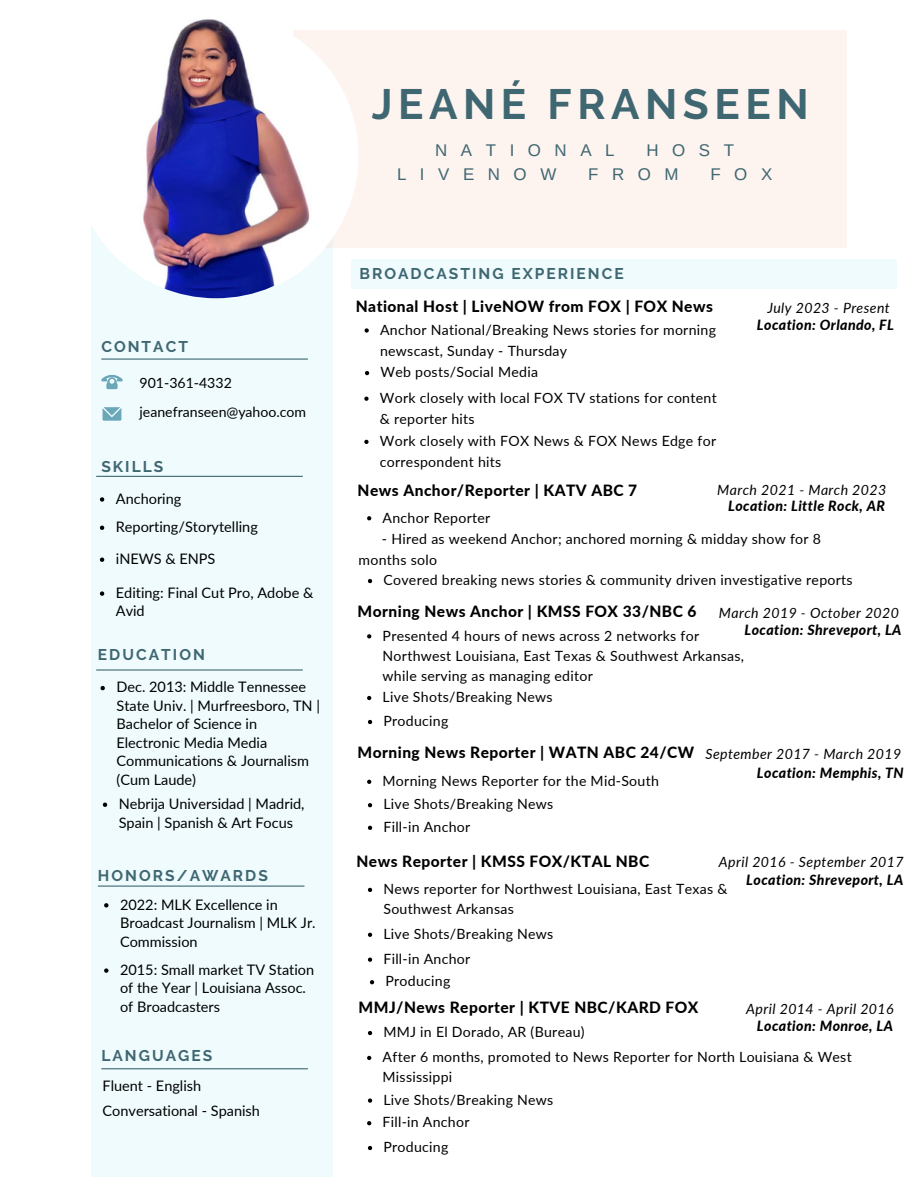
<style>
.page{position:relative;width:918px;height:1188px;background:#fff}
.page>*{position:absolute;margin:0;border:0;box-sizing:border-box;transform-origin:0 0}
.t1{font:700 42.3px "Raleway";letter-spacing:.13em;color:#3f6772}
.t2{font:16.95px "Arimo";letter-spacing:.8em;color:#3f6772}
.t3{font:800 15.45px "Lato";letter-spacing:.03em;color:#000}
.t4{font:700 15.45px "Raleway";letter-spacing:.13em;color:#3f6772}
.t5{font:14.55px/18.5px "Lato";color:#000}
.t6{font:14.1px/20.1px "Lato";letter-spacing:.02em;color:#000}
.t7{font:italic 800 14.1px "Lato";letter-spacing:.03em;color:#000}
.t8{font:italic 14.1px "Lato";letter-spacing:.03em;color:#000}
.t9{font:14.1px "Lato";color:#000}
</style>
<div class="page">
<div style="left:92px;top:200px;width:241px;height:976px;background:#effbfd"></div>
<div style="left:294px;top:30px;width:553px;height:217px;background:#fdf3ef"></div>
<img style="left:73px;top:13px;width:286px;height:285px;border-radius:50%">
<svg style="left:103px;top:407px;width:18px;height:14px"></svg>
<svg style="left:101px;top:375px;width:22px;height:14px"></svg>
<hr style="left:101px;top:359px;width:207px;height:1px;background:#3f6772">
<hr style="left:96px;top:476px;width:207px;height:1px;background:#3f6772">
<hr style="left:101px;top:1068px;width:207px;height:1px;background:#3f6772">
<div style="left:352px;top:259px;width:545px;height:29px;background:#effbfd"></div>
<svg style="left:104px;top:903px;width:4px;height:5px"></svg>
<svg style="left:367px;top:634px;width:4px;height:4px"></svg>
<svg style="left:365px;top:328px;width:4px;height:5px"></svg>
<svg style="left:368px;top:579px;width:4px;height:4px"></svg>
<svg style="left:367px;top:696px;width:4px;height:4px"></svg>
<svg style="left:104px;top:968px;width:4px;height:5px"></svg>
<hr style="left:98px;top:886px;width:206px;height:1px;background:#3f6772">
<hr style="left:96px;top:669px;width:207px;height:2px;background:#3f6772">
<svg style="left:101px;top:686px;width:4px;height:4px"></svg>
<svg style="left:103px;top:803px;width:4px;height:4px"></svg>
<svg style="left:100px;top:497px;width:4px;height:5px"></svg>
<svg style="left:100px;top:526px;width:4px;height:4px"></svg>
<svg style="left:100px;top:558px;width:4px;height:4px"></svg>
<svg style="left:100px;top:591px;width:4px;height:5px"></svg>
<svg style="left:367px;top:516px;width:4px;height:4px"></svg>
<svg style="left:365px;top:371px;width:4px;height:4px"></svg>
<svg style="left:364px;top:397px;width:5px;height:4px"></svg>
<svg style="left:364px;top:440px;width:5px;height:4px"></svg>
<svg style="left:368px;top:720px;width:4px;height:4px"></svg>
<svg style="left:367px;top:780px;width:4px;height:4px"></svg>
<svg style="left:368px;top:826px;width:4px;height:4px"></svg>
<svg style="left:368px;top:803px;width:4px;height:4px"></svg>
<svg style="left:368px;top:888px;width:4px;height:4px"></svg>
<svg style="left:368px;top:933px;width:4px;height:4px"></svg>
<svg style="left:368px;top:958px;width:4px;height:4px"></svg>
<svg style="left:370px;top:980px;width:4px;height:4px"></svg>
<svg style="left:368px;top:1031px;width:4px;height:4px"></svg>
<svg style="left:367px;top:1056px;width:4px;height:4px"></svg>
<svg style="left:368px;top:1098px;width:4px;height:5px"></svg>
<svg style="left:367px;top:1121px;width:4px;height:4px"></svg>
<svg style="left:368px;top:1146px;width:4px;height:4px"></svg>
<p class="t4" style="left:101px;top:338px;width:88px">CONTACT</p>
<h3 class="t9" style="left:140px;top:374px;width:94px">901-361-4332</h3>
<h2 class="t9" style="left:140px;top:403px;width:168px">jeanefranseen@yahoo.com</h2>
<h2 class="t4" style="left:101px;top:457px;width:64px">SKILLS</h2>
<p class="t5" style="left:116px;top:489px;width:67px">Anchoring</p>
<p class="t5" style="left:116px;top:517px;width:144px">Reporting/Storytelling</p>
<p class="t5" style="left:116px;top:549px;width:101px">iNEWS &amp; ENPS</p>
<p class="t5" style="left:116px;top:583px;width:199px">Editing: Final Cut Pro, Adobe &amp;<br>Avid</p>
<h4 class="t4" style="left:98px;top:645px;width:108px">EDUCATION</h4>
<p class="t5" style="left:116px;top:678px;width:205px">Dec. 2013: Middle Tennessee<br>State Univ. | Murfreesboro, TN |<br>Bachelor of Science in<br>Electronic Media Media<br>Communications &amp; Journalism (Cum Laude)</p>
<h5 class="t5" style="left:119px;top:794px;width:187px">Nebrija Universidad | Madrid,<br>Spain | Spanish &amp; Art Focus</h5>
<p class="t4" style="left:98px;top:867px;width:172px">HONORS/AWARDS</p>
<p class="t5" style="left:120px;top:895px;width:197px">2022: MLK Excellence in<br>Broadcast Journalism | MLK Jr.<br>Commission</p>
<p class="t5" style="left:120px;top:960px;width:196px">2015: Small market TV Station of the Year | Louisiana Assoc. of Broadcasters</p>
<p class="t4" style="left:101px;top:1047px;width:112px">LANGUAGES</p>
<p class="t5" style="left:103px;top:1076px;width:100px">Fluent - English</p>
<p class="t5" style="left:103px;top:1101px;width:159px">Conversational - Spanish</p>
<h1 class="t1" style="left:372px;top:79px;width:438px">JEANÉ FRANSEEN</h1>
<h2 class="t2" style="left:435px;top:141px;width:181px">NATIONAL</h2>
<h2 class="t2" style="left:646px;top:141px;width:89px">HOST</h2>
<h2 class="t2" style="left:397px;top:164px;width:161px">LIVENOW</h2>
<h2 class="t2" style="left:588px;top:164px;width:92px">FROM</h2>
<h2 class="t2" style="left:710px;top:164px;width:63px">FOX</h2>
<h2 class="t4" style="left:359px;top:264px;width:266px">BROADCASTING EXPERIENCE</h2>
<p class="t3" style="left:356px;top:296px;width:359px">National Host | LiveNOW from FOX | FOX News</p>
<h4 class="t8" style="left:767px;top:299px;width:124px">July 2023 - Present</h4>
<p class="t6" style="left:380px;top:319px;width:337px;line-height:21.1px">Anchor National/Breaking News stories for morning newscast, Sunday - Thursday</p>
<p class="t6" style="left:380px;top:362px;width:159px">Web posts/Social Media</p>
<p class="t6" style="left:380px;top:387px;width:338px;line-height:21.1px">Work closely with local FOX TV stations for content &amp; reporter hits</p>
<p class="t6" style="left:380px;top:430px;width:338px;line-height:21.1px">Work closely with FOX News &amp; FOX News Edge for correspondent hits</p>
<p class="t7" style="left:757px;top:316px;width:139px">Location: Orlando, FL</p>
<p class="t3" style="left:358px;top:481px;width:281px">News Anchor/Reporter | KATV ABC 7</p>
<p class="t8" style="left:717px;top:481px;width:170px">March 2021 - March 2023</p>
<h4 class="t7" style="left:728px;top:497px;width:158px">Location: Little Rock, AR</h4>
<p class="t6" style="left:383px;top:507px;width:109px">Anchor Reporter</p>
<h5 class="t6" style="left:359px;top:528px;width:464px;line-height:21.1px;text-indent:23px">- Hired as weekend Anchor; anchored morning &amp; midday show for 8 months solo</h5>
<p class="t6" style="left:383px;top:570px;width:471px">Covered breaking news stories &amp; community driven investigative reports</p>
<p class="t3" style="left:358px;top:602px;width:340px">Morning News Anchor | KMSS FOX 33/NBC 6</p>
<p class="t8" style="left:719px;top:604px;width:182px">March 2019 - October 2020</p>
<p class="t7" style="left:745px;top:621px;width:159px">Location: Shreveport, LA</p>
<h2 class="t6" style="left:383px;top:625px;width:363px">Presented 4 hours of news across 2 networks for<br>Northwest Louisiana, East Texas &amp; Southwest Arkansas, while serving as managing editor</h2>
<h2 class="t6" style="left:383px;top:687px;width:172px">Live Shots/Breaking News</h2>
<p class="t6" style="left:383px;top:711px;width:66px">Producing</p>
<h4 class="t3" style="left:358px;top:743px;width:338px">Morning News Reporter | WATN ABC 24/CW</h4>
<p class="t8" style="left:705px;top:745px;width:197px">September 2017 - March 2019</p>
<h5 class="t6" style="left:383px;top:771px;width:278px">Morning News Reporter for the Mid-South</h5>
<p class="t6" style="left:383px;top:817px;width:88px">Fill-in Anchor</p>
<h5 class="t7" style="left:757px;top:764px;width:148px">Location: Memphis, TN</h5>
<p class="t6" style="left:383px;top:794px;width:172px">Live Shots/Breaking News</p>
<p class="t3" style="left:357px;top:851px;width:294px">News Reporter | KMSS FOX/KTAL NBC</p>
<h4 class="t8" style="left:719px;top:853px;width:186px">April 2016 - September 2017</h4>
<p class="t6" style="left:383px;top:879px;width:346px">News reporter for Northwest Louisiana, East Texas &amp;<br>Southwest Arkansas</p>
<h5 class="t6" style="left:383px;top:924px;width:172px">Live Shots/Breaking News</h5>
<p class="t6" style="left:383px;top:948px;width:88px">Fill-in Anchor</p>
<p class="t6" style="left:385px;top:971px;width:66px">Producing</p>
<p class="t3" style="left:359px;top:998px;width:341px">MMJ/News Reporter | KTVE NBC/KARD FOX</p>
<h4 class="t6" style="left:383px;top:1022px;width:203px">MMJ in El Dorado, AR (Bureau)</h4>
<p class="t6" style="left:383px;top:1047px;width:471px">After 6 months, promoted to News Reporter for North Louisiana &amp; West<br>Mississippi</p>
<p class="t7" style="left:746px;top:871px;width:159px">Location: Shreveport, LA</p>
<h5 class="t8" style="left:746px;top:1000px;width:149px">April 2014 - April 2016</h5>
<p class="t7" style="left:757px;top:1017px;width:138px">Location: Monroe, LA</p>
<p class="t6" style="left:383px;top:1089px;width:172px">Live Shots/Breaking News</p>
<p class="t6" style="left:383px;top:1112px;width:88px">Fill-in Anchor</p>
<p class="t6" style="left:383px;top:1137px;width:66px">Producing</p>
</div>
